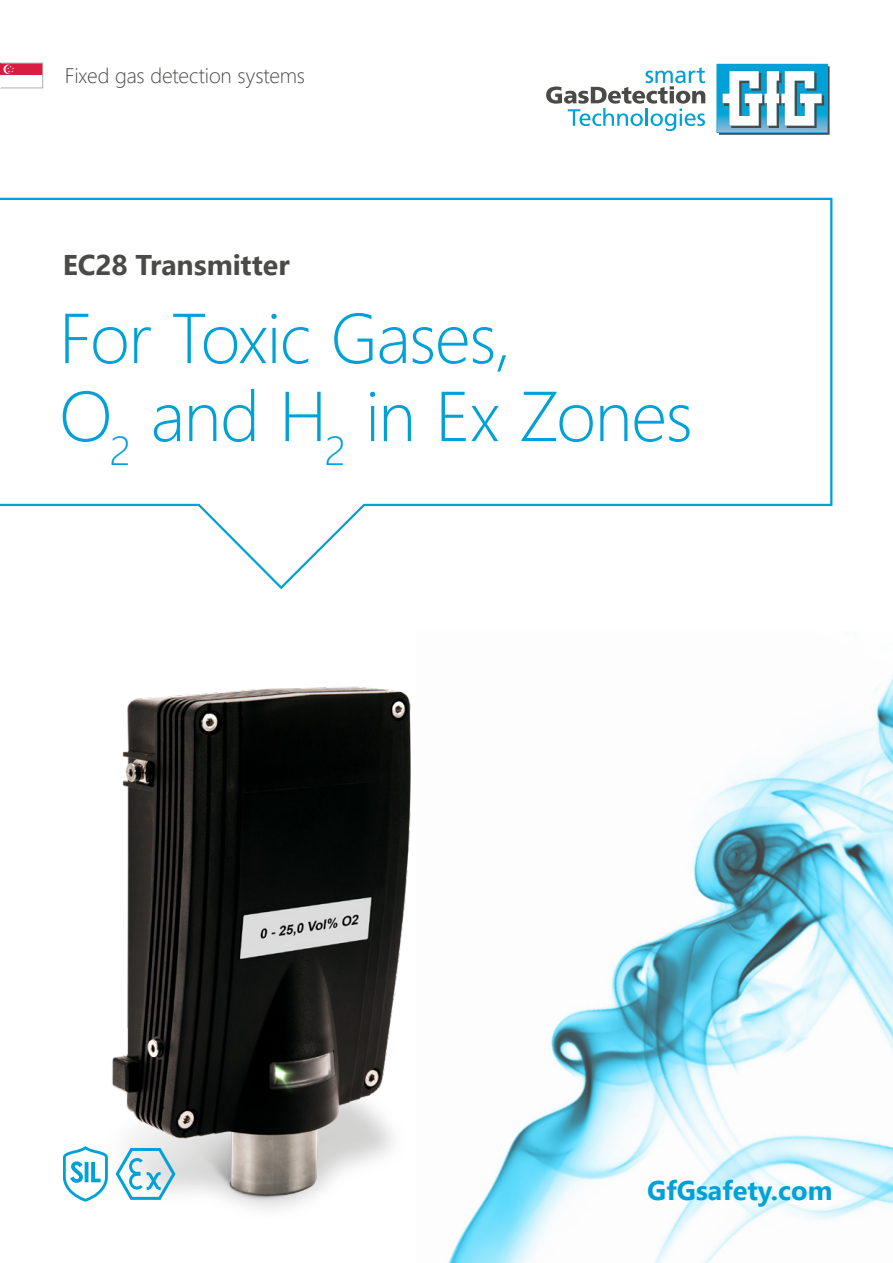
<style>
.page{position:relative;width:893px;height:1263px;background:#fff}
.page>*{position:absolute;margin:0;border:0;box-sizing:border-box;transform-origin:0 0}
.t1{font:300 70.5px/78px "Segoe UI";letter-spacing:-.02em;color:#00a1d6}
.t2{font:700 28.5px "Segoe UI";letter-spacing:-.005em;color:#4a4a49}
.t3{font:700 27px "Segoe UI";color:#00a1d6}
.t4{font:300 21px "Segoe UI";letter-spacing:-.005em;color:#4a4a49}
</style>
<div class="page">
<img style="left:112px;top:686px;width:299px;height:524px">
<img style="left:448px;top:631px;width:445px;height:632px">
<svg style="left:716px;top:64px;width:114px;height:71px"></svg>
<svg style="left:546px;top:67px;width:159px;height:64px"></svg>
<svg style="left:0;top:197px;width:833px;height:393px"></svg>
<svg style="left:116px;top:1148px;width:59px;height:52px"></svg>
<svg style="left:63px;top:1146px;width:45px;height:56px"></svg>
<svg style="left:0;top:63px;width:43px;height:25px"></svg>
<p class="t4" style="left:65px;top:56px;width:242px">Fixed gas detection systems</p>
<p class="t2" style="left:63px;top:237px;width:229px">EC28 Transmitter</p>
<p class="t1" style="left:59px;top:292px;width:635px">For Toxic Gases,<br>O<sub>2</sub> and H<sub>2</sub> in Ex Zones</p>
<p class="t3" style="left:647px;top:1164px;width:187px">GfGsafety.com</p>
</div>
